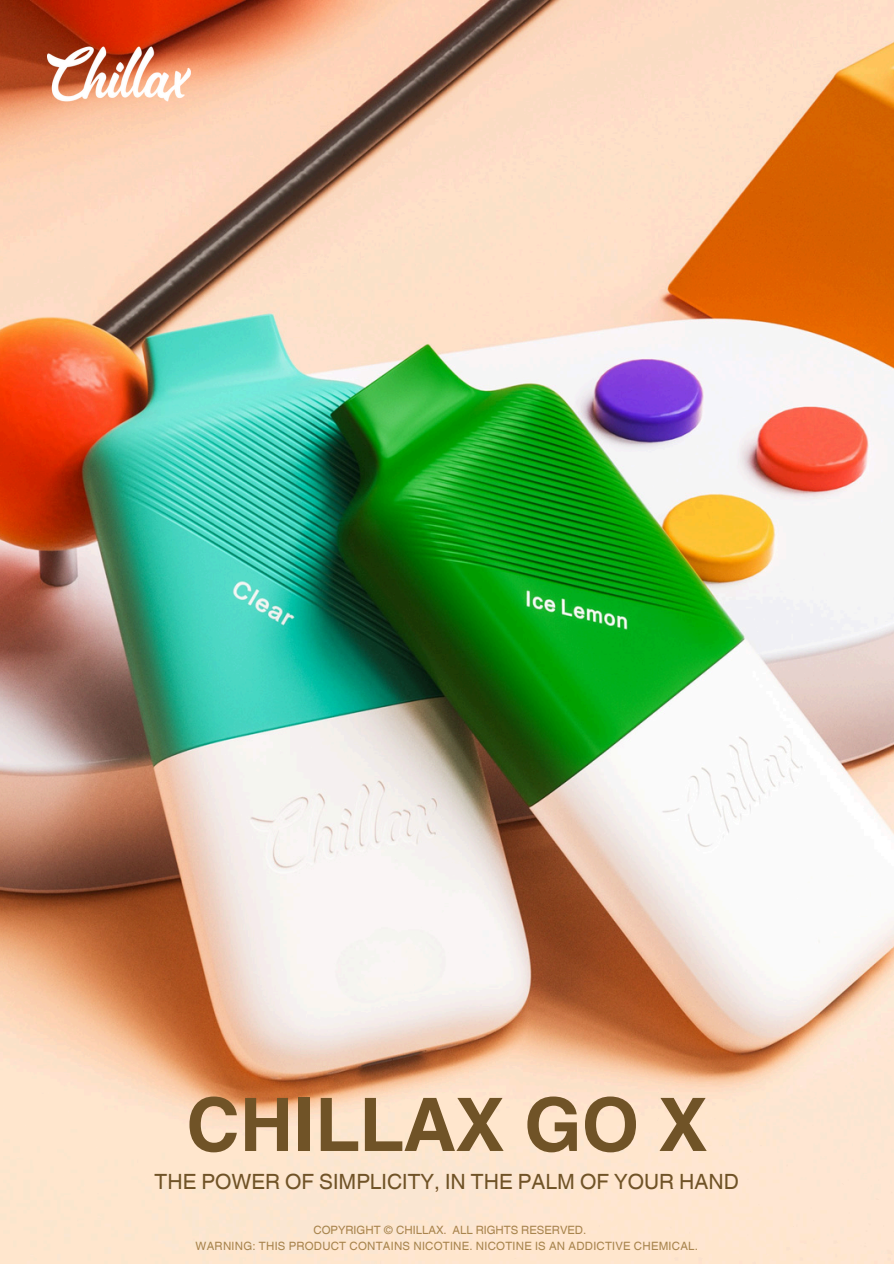
<style>
.page{position:relative;width:894px;height:1264px;background:#fff}
.page>*{position:absolute;margin:0;border:0;box-sizing:border-box;transform-origin:0 0}
.t1{font:700 73.8px "Helvetica World";color:#705327}
.t2{font:21px "Helvetica World";color:#705327}
.t3{font:11.4px "Helvetica World";letter-spacing:.02em;color:#a8844d}
.t4{font:11.4px "Helvetica World";color:#a8844d}
</style>
<div class="page">
<img style="left:0;top:0;width:893px;height:1263px">
<img style="left:48px;top:31px;width:150px;height:76px">
<p class="t1" style="left:186px;top:1064px;width:522px">CHILLAX GO X</p>
<p class="t2" style="left:154px;top:1169px;width:585px">THE POWER OF SIMPLICITY, IN THE PALM OF YOUR HAND</p>
<p class="t4" style="left:313px;top:1222px;width:274px">COPYRIGHT © CHILLAX. ALL RIGHTS RESERVED.</p>
<p class="t3" style="left:195px;top:1239px;width:503px">WARNING: THIS PRODUCT CONTAINS NICOTINE. NICOTINE IS AN ADDICTIVE CHEMICAL.</p>
</div>
